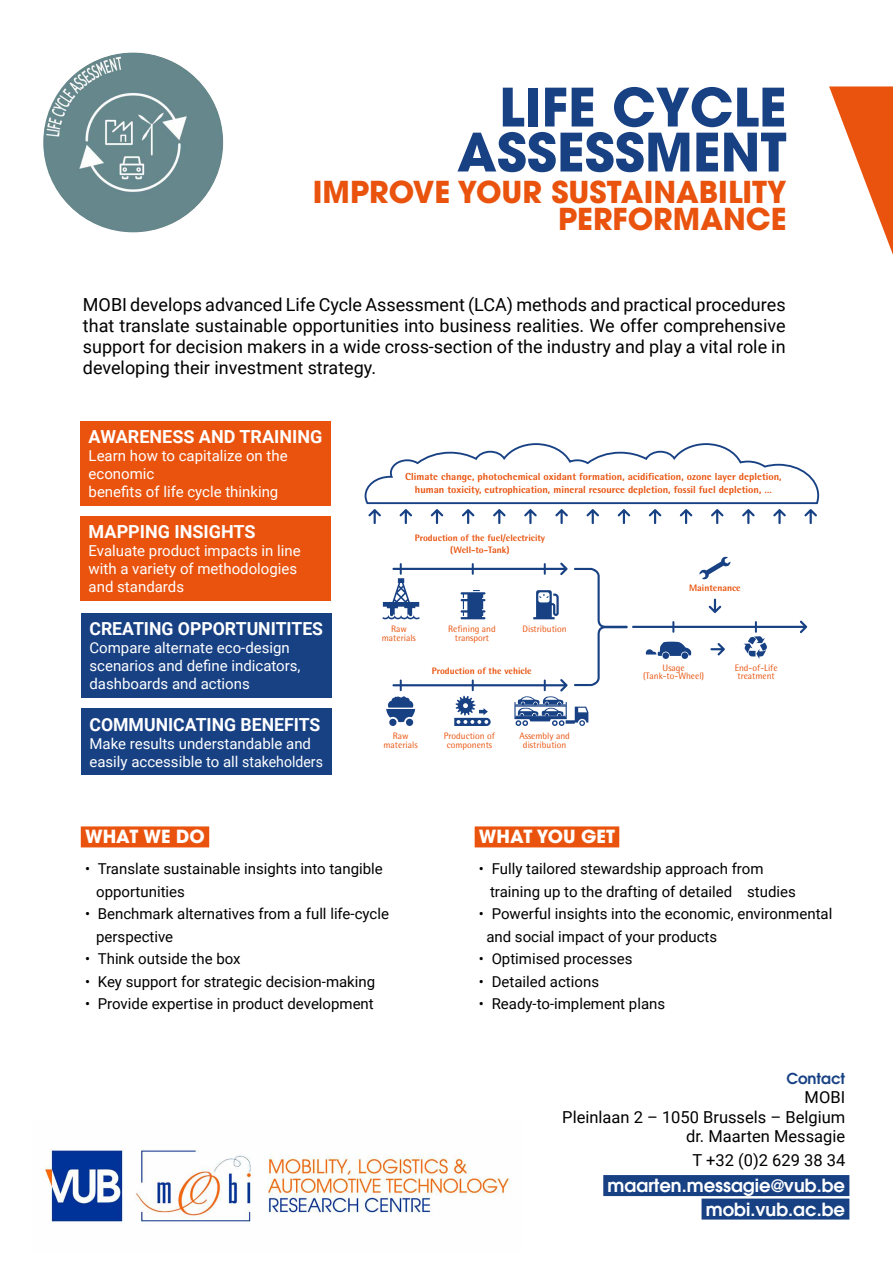
<style>
.page{position:relative;width:893px;height:1263px;background:#fff}
.page>*{position:absolute;margin:0;border:0;box-sizing:border-box;transform-origin:0 0}
.t1{font:700 52.5px/45px "Avant Garde LT";color:#184184;text-align:right}
.t2{font:700 30px/27px "Avant Garde LT";color:#e9530e;text-align:right}
.t3{font:18px/21px "Roboto";color:#000;text-align:justify}
.t4{font:700 18px "Roboto";color:#fff}
.t5{font:600 18px/23.5px "Avant Garde LT";color:#fff;text-align:right}
.t6{font:700 18px "Avant Garde LT";color:#fff}
.t7{font:16.5px/19.5px "Roboto";color:#000;text-align:right}
.t8{font:15px/22.5px "Roboto";color:#000}
.t9{font:15px/18px "Roboto";color:#fff}
.t10{font:600 15px "Avant Garde LT";color:#184184}
.t11{font:800 10.2px/12.8px "Rotis Semi Sans";color:#e9530e;text-align:center}
.t12{font:9.3px/8.6px "Rotis Semi Sans";color:#e9530e;text-align:center}
.t13{font:800 9.3px/11.9px "Rotis Semi Sans";color:#e9530e;text-align:center}
</style>
<div class="page">
<img style="left:45px;top:1149px;width:466px;height:75px">
<svg style="left:829px;top:86px;width:64px;height:169px"></svg>
<div style="left:81px;top:826px;width:128px;height:21px;background:#e9530e"></div>
<div style="left:475px;top:826px;width:144px;height:21px;background:#e9530e"></div>
<div style="left:603px;top:1175px;width:246px;height:21px;background:#184184"></div>
<div style="left:702px;top:1198px;width:147px;height:21px;background:#184184"></div>
<svg style="left:364px;top:443px;width:456px;height:81px"></svg>
<svg style="left:382px;top:557px;width:425px;height:169px"></svg>
<div style="left:80px;top:421px;width:251px;height:84px;background:#e9530e"></div>
<div style="left:81px;top:613px;width:251px;height:84px;background:#184184"></div>
<div style="left:80px;top:516px;width:251px;height:84px;background:#e9530e"></div>
<div style="left:81px;top:709px;width:251px;height:66px;background:#184184"></div>
<img style="left:43px;top:52px;width:181px;height:181px;border-radius:91px">
<h1 class="t1" style="left:457px;top:84px;width:331px">LIFE CYCLE<br>ASSESSMENT</h1>
<h2 class="t2" style="left:313px;top:178px;width:475px">IMPROVE YOUR SUSTAINABILITY<br>PERFORMANCE</h2>
<p class="t3" style="left:83px;top:294px;width:704px">MOBI develops advanced Life Cycle Assessment (LCA) methods and practical procedures that translate sustainable opportunities into business realities. We offer comprehensive support for decision makers in a wide cross-section of the industry and play a vital role in developing their investment strategy.</p>
<p class="t4" style="left:89px;top:426px;width:235px">AWARENESS AND TRAINING</p>
<p class="t9" style="left:89px;top:447px;width:201px">Learn how to capitalize on the economic<br>benefits of life cycle thinking</p>
<p class="t4" style="left:89px;top:521px;width:169px">MAPPING INSIGHTS</p>
<p class="t9" style="left:89px;top:542px;width:214px">Evaluate product impacts in line with a variety of methodologies and standards</p>
<p class="t4" style="left:89px;top:618px;width:235px">CREATING OPPORTUNITITES</p>
<p class="t9" style="left:89px;top:639px;width:213px">Compare alternate eco-design scenarios and define indicators, dashboards and actions</p>
<p class="t4" style="left:89px;top:714px;width:232px">COMMUNICATING BENEFITS</p>
<p class="t9" style="left:89px;top:734px;width:235px">Make results understandable and easily accessible to all stakeholders</p>
<p class="t11" style="left:405px;top:470px;width:378px">Climate change, photochemical oxidant formation, acidification, ozone layer depletion, human toxicity, eutrophication, mineral resource depletion, fossil fuel depletion, …</p>
<p class="t13" style="left:415px;top:532px;width:132px">Production of the fuel/electricity (Well-to-Tank)</p>
<p class="t13" style="left:689px;top:582px;width:53px">Maintenance</p>
<p class="t12" style="left:382px;top:625px;width:36px">Raw materials</p>
<p class="t12" style="left:448px;top:625px;width:49px">Refining and transport</p>
<p class="t12" style="left:523px;top:625px;width:46px">Distribution</p>
<p class="t13" style="left:432px;top:664px;width:101px">Production of the vehicle</p>
<p class="t12" style="left:383px;top:732px;width:36px">Raw materials</p>
<p class="t12" style="left:444px;top:732px;width:53px">Production of components</p>
<p class="t12" style="left:519px;top:732px;width:52px">Assembly and distribution</p>
<p class="t12" style="left:643px;top:663px;width:62px">Usage (Tank-to-Wheel)</p>
<p class="t12" style="left:735px;top:663px;width:44px">End-of-Life treatment</p>
<p class="t6" style="left:85px;top:825px;width:121px">WHAT WE DO</p>
<p class="t8" style="left:96px;top:858px;width:288px;text-indent:-11px">• Translate sustainable insights into tangible opportunities</p>
<p class="t8" style="left:96px;top:903px;width:294px;text-indent:-11px">• Benchmark alternatives from a full life-cycle perspective</p>
<p class="t8" style="left:85px;top:948px;width:157px">• Think outside the box</p>
<p class="t8" style="left:85px;top:970px;width:292px">• Key support for strategic decision-making</p>
<p class="t8" style="left:85px;top:993px;width:290px">• Provide expertise in product development</p>
<p class="t6" style="left:479px;top:825px;width:138px">WHAT YOU GET</p>
<p class="t8" style="left:490px;top:858px;width:307px;text-indent:-11px">• Fully tailored stewardship approach from training up to the drafting of detailed studies</p>
<p class="t8" style="left:486px;top:903px;width:347px;text-indent:-7px">• Powerful insights into the economic, environmental and social impact of your products</p>
<p class="t8" style="left:479px;top:948px;width:155px">• Optimised processes</p>
<p class="t8" style="left:479px;top:970px;width:122px">• Detailed actions</p>
<p class="t8" style="left:479px;top:993px;width:188px">• Ready-to-implement plans</p>
<p class="t10" style="left:786px;top:1069px;width:60px">Contact</p>
<p class="t7" style="left:562px;top:1088px;width:285px">MOBI<br>Pleinlaan 2 – 1050 Brussels – Belgium dr. Maarten Messagie</p>
<p class="t7" style="left:693px;top:1151px;width:154px">T +32 (0)2 629 38 34</p>
<p class="t5" style="left:607px;top:1173px;width:239px">maarten.messagie@vub.be mobi.vub.ac.be</p>
</div>
